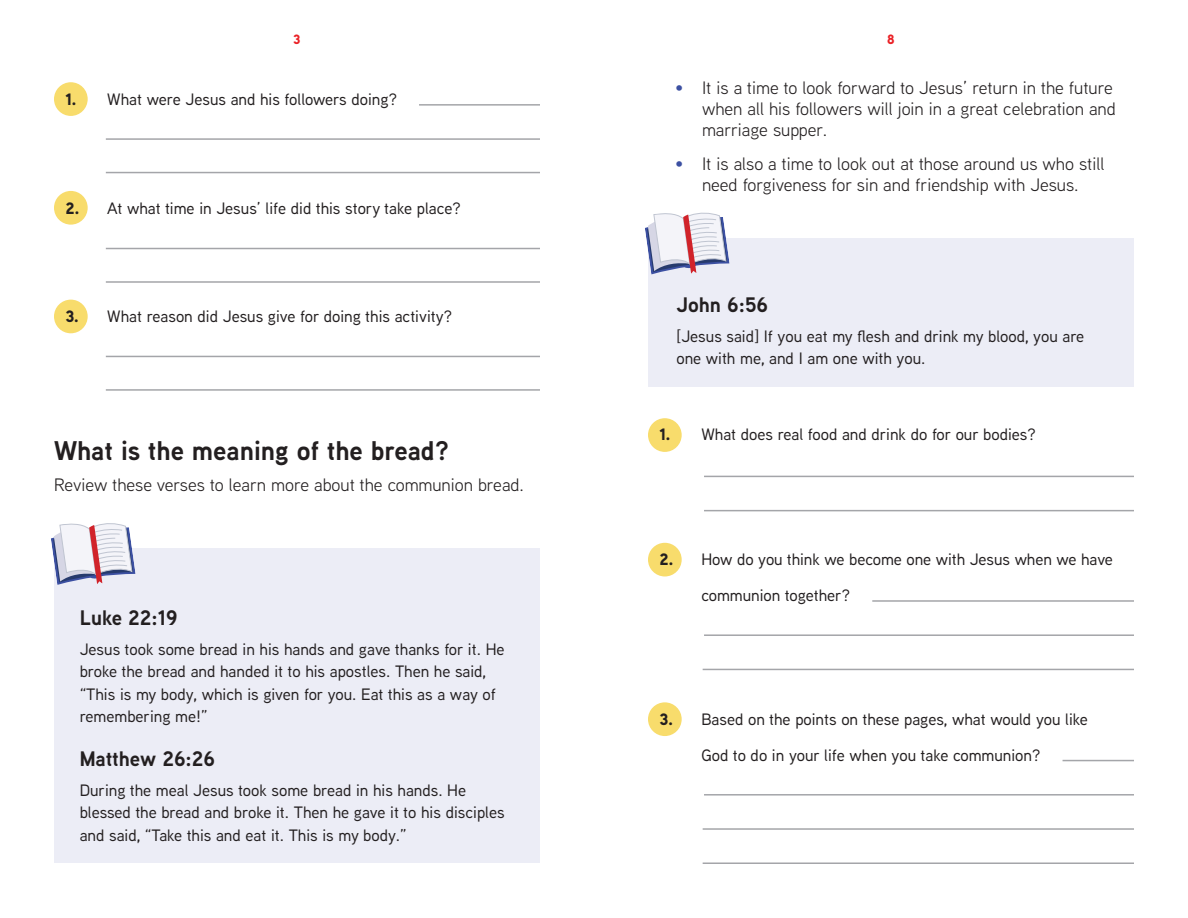
<style>
.page{position:relative;width:1188px;height:918px;background:#fff}
.page>*{position:absolute;margin:0;border:0;box-sizing:border-box;transform-origin:0 0}
.subheading{font:700 27px "Aaux Next";color:#231f20}
.verse_reference{font:700 21px "Aaux Next";color:#231f20}
.Paragraph_Style_1{font:18px/21px "Aaux Next";color:#231f20}
.verse{font:500 16.5px/22.5px "Aaux Next";color:#231f20}
.verse-2{font:900 13.5px "Aaux Next";color:#ea2126}
.s1{font-weight:900}
.s2{color:#3c50a2}
</style>
<div class="page">
<div style="left:54px;top:82px;width:34px;height:34px;background:#f8dc6c;border-radius:50%"></div>
<div style="left:54px;top:191px;width:34px;height:34px;background:#f8dc6c;border-radius:50%"></div>
<div style="left:54px;top:300px;width:34px;height:33px;background:#f8dc6c;border-radius:50%"></div>
<hr style="left:419px;top:104px;width:121px;height:2px;background:#a4a5a9">
<hr style="left:106px;top:356px;width:434px;height:1px;background:#a4a5a9">
<hr style="left:106px;top:248px;width:434px;height:1px;background:#a4a5a9">
<hr style="left:106px;top:138px;width:434px;height:2px;background:#a4a5a9">
<hr style="left:106px;top:389px;width:434px;height:2px;background:#a4a5a9">
<hr style="left:106px;top:281px;width:434px;height:2px;background:#a4a5a9">
<hr style="left:106px;top:172px;width:434px;height:1px;background:#a4a5a9">
<div style="left:55px;top:548px;width:485px;height:314px;background:#ecedf6"></div>
<svg style="left:51px;top:523px;width:85px;height:62px"></svg>
<div style="left:649px;top:238px;width:485px;height:149px;background:#ecedf6"></div>
<svg style="left:645px;top:212px;width:85px;height:62px"></svg>
<div style="left:648px;top:418px;width:34px;height:34px;background:#f8dc6c;border-radius:50%"></div>
<div style="left:648px;top:543px;width:34px;height:33px;background:#f8dc6c;border-radius:50%"></div>
<div style="left:648px;top:702px;width:34px;height:34px;background:#f8dc6c;border-radius:50%"></div>
<hr style="left:704px;top:476px;width:430px;height:1px;background:#a4a5a9">
<hr style="left:872px;top:600px;width:262px;height:2px;background:#a4a5a9">
<hr style="left:1063px;top:760px;width:71px;height:1px;background:#a4a5a9">
<hr style="left:704px;top:510px;width:430px;height:1px;background:#a4a5a9">
<hr style="left:704px;top:634px;width:430px;height:2px;background:#a4a5a9">
<hr style="left:704px;top:794px;width:430px;height:2px;background:#a4a5a9">
<hr style="left:703px;top:669px;width:431px;height:1px;background:#a4a5a9">
<hr style="left:703px;top:828px;width:431px;height:2px;background:#a4a5a9">
<hr style="left:703px;top:862px;width:431px;height:2px;background:#a4a5a9">
<p class="verse-2" style="left:293px;top:30px;width:9px">3</p>
<p class="verse-2" style="left:887px;top:30px;width:9px">8</p>
<p class="verse" style="left:65px;top:87px;width:333px"><span class="s1">1.</span> What were Jesus and his followers doing?</p>
<p class="verse" style="left:65px;top:197px;width:397px"><span class="s1">2.</span> At what time in Jesus’ life did this story take place?</p>
<p class="verse" style="left:65px;top:305px;width:388px"><span class="s1">3.</span> What reason did Jesus give for doing this activity?</p>
<p class="subheading" style="left:54px;top:431px;width:397px">What is the meaning of the bread?</p>
<p class="Paragraph_Style_1" style="left:54px;top:473px;width:472px">Review these verses to learn more about the communion bread.</p>
<p class="verse_reference" style="left:80px;top:603px;width:100px">Luke 22:19</p>
<p class="verse" style="left:80px;top:637px;width:426px">Jesus took some bread in his hands and gave thanks for it. He broke the bread and handed it to his apostles. Then he said, “This is my body, which is given for you. Eat this as a way of remembering me!”</p>
<p class="verse_reference" style="left:80px;top:744px;width:137px">Matthew 26:26</p>
<p class="verse" style="left:80px;top:778px;width:426px">During the meal Jesus took some bread in his hands. He blessed the bread and broke it. Then he gave it to his disciples and said, “Take this and eat it. This is my body.”</p>
<p class="Paragraph_Style_1" style="left:702px;top:76px;width:415px;text-indent:-27px"><span class="s2">•</span> It is a time to look forward to Jesus’ return in the future when all his followers will join in a great celebration and marriage supper.</p>
<p class="Paragraph_Style_1" style="left:675px;top:153px;width:431px;text-align:center"><span class="s2">•</span> It is also a time to look out at those around us who still need forgiveness for sin and friendship with Jesus.</p>
<p class="verse_reference" style="left:676px;top:290px;width:93px">John 6:56</p>
<p class="verse" style="left:676px;top:324px;width:409px">[Jesus said] If you eat my flesh and drink my blood, you are one with me, and I am one with you.</p>
<p class="verse" style="left:659px;top:423px;width:378px"><span class="s1">1.</span> What does real food and drink do for our bodies?</p>
<p class="verse" style="left:701px;top:541px;width:413px;line-height:36px;text-indent:-42px"><span class="s1">2.</span> How do you think we become one with Jesus when we have communion together?</p>
<p class="verse" style="left:659px;top:700px;width:430px;line-height:36px;text-align:center"><span class="s1">3.</span> Based on the points on these pages, what would you like<br>God to do in your life when you take communion?</p>
</div>
